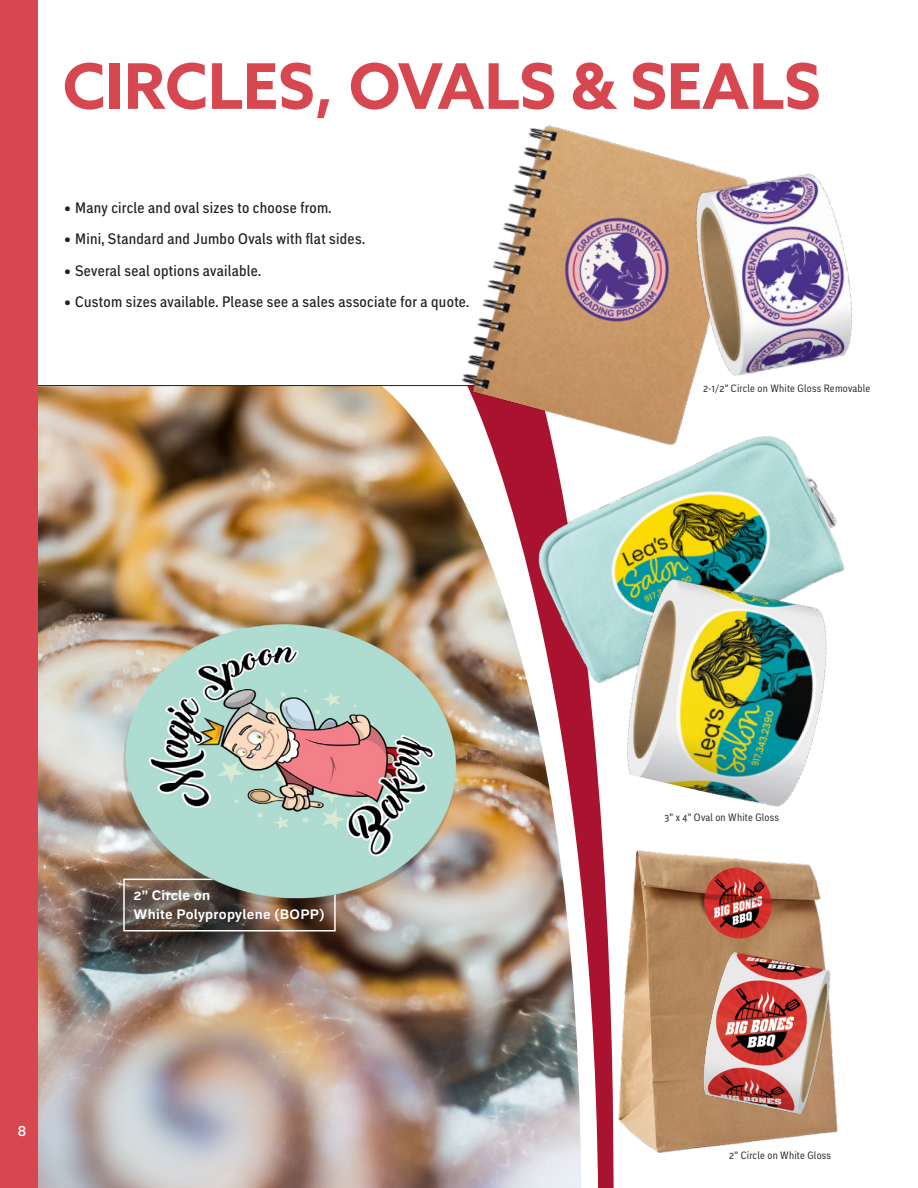
<style>
.page{position:relative;width:918px;height:1188px;background:#fff}
.page>*{position:absolute;margin:0;border:0;box-sizing:border-box;transform-origin:0 0}
.Bullets_2_-_Additional_Label_Products{font:700 63px "Azo Sans";color:#d74750}
.t1{font:500 condensed 15px "Embarcadero MVB Pro";letter-spacing:.02em;color:#231f20}
.page_numbers{font:500 15px "Embarcadero MVB Pro";color:#fff}
.Product_Captions{font:700 13.5px "Embarcadero MVB Pro";letter-spacing:.02em;color:#fff}
.Product_Captions-2{font:condensed 10.5px "Embarcadero MVB Pro";letter-spacing:.02em;color:#231f20}
</style>
<div class="page">
<img style="left:38px;top:386px;width:429px;height:802px">
<img style="left:467px;top:463px;width:147px;height:725px">
<img style="left:590px;top:849px;width:248px;height:303px">
<img style="left:693px;top:953px;width:145px;height:161px">
<hr style="left:38px;top:385px;width:506px;height:1px;background:#231f20">
<img style="left:123px;top:878px;width:213px;height:54px">
<img style="left:455px;top:125px;width:247px;height:338px">
<img style="left:665px;top:167px;width:187px;height:215px">
<img style="left:513px;top:411px;width:332px;height:286px">
<img style="left:603px;top:569px;width:242px;height:245px">
<div style="left:0;top:0;width:38px;height:1188px;background:#d74750"></div>
<p class="Bullets_2_-_Additional_Label_Products" style="left:63px;top:45px;width:759px">CIRCLES, OVALS &amp; SEALS</p>
<p class="t1" style="left:64px;top:197px;width:269px">• Many circle and oval sizes to choose from.</p>
<p class="t1" style="left:64px;top:228px;width:302px">• Mini, Standard and Jumbo Ovals with flat sides.</p>
<p class="t1" style="left:64px;top:260px;width:198px">• Several seal options available.</p>
<p class="t1" style="left:64px;top:291px;width:406px">• Custom sizes available. Please see a sales associate for a quote.</p>
<p class="Product_Captions-2" style="left:703px;top:381px;width:169px">2-1/2” Circle on White Gloss Removable</p>
<p class="page_numbers" style="left:18px;top:1120px;width:11px">8</p>
<p class="Product_Captions" style="left:134px;top:885px;width:78px">2” Circle on</p>
<p class="Product_Captions" style="left:134px;top:905px;width:192px">White Polypropylene (BOPP)</p>
<p class="Product_Captions-2" style="left:664px;top:810px;width:116px">3” x 4” Oval on White Gloss</p>
<p class="Product_Captions-2" style="left:729px;top:1148px;width:103px">2” Circle on White Gloss</p>
</div>
